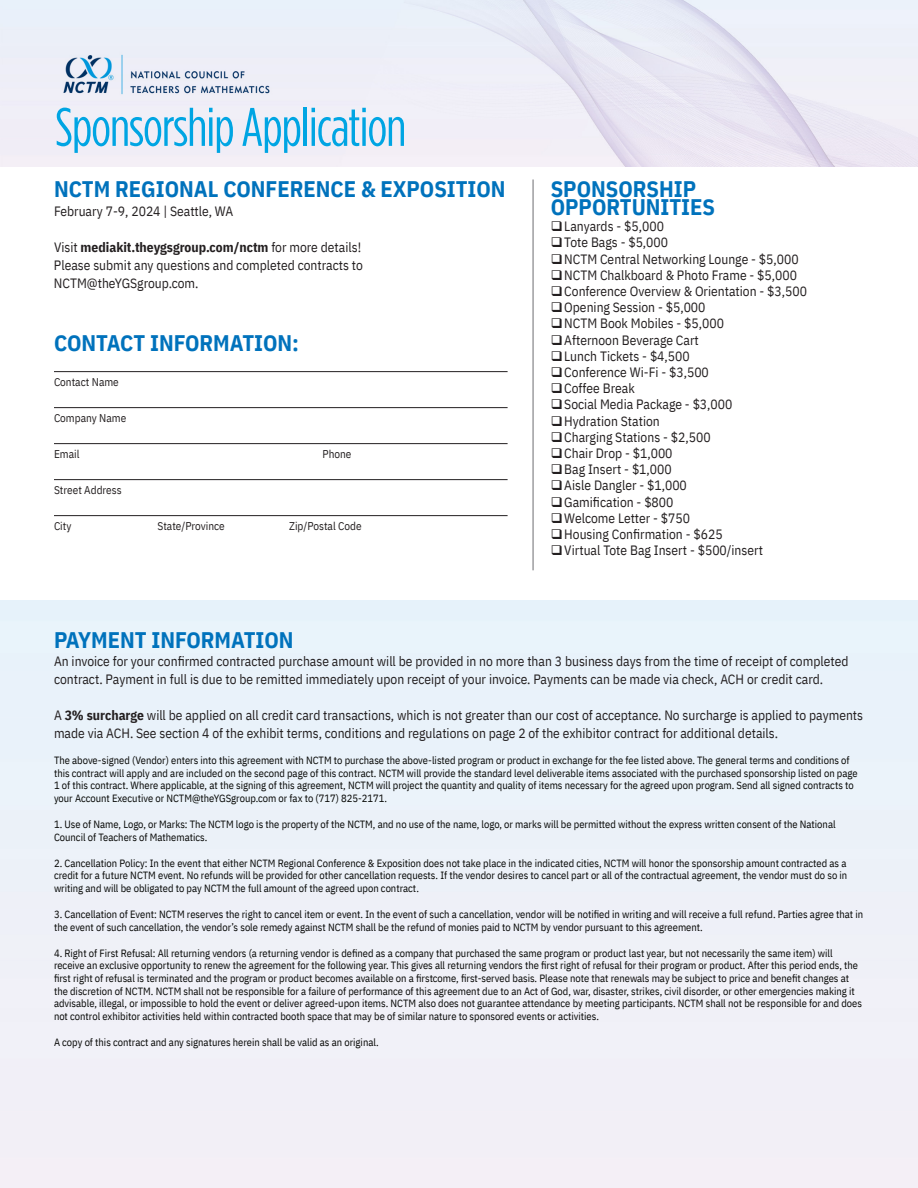
<style>
.page{position:relative;width:918px;height:1188px;background:#fff}
.page>*{position:absolute;margin:0;border:0;box-sizing:border-box;transform-origin:0 0}
.t1{font:54px "Gotham Condensed";letter-spacing:-.02em;color:#00a5e3}
.Column_Body{font:700 22.5px/18px "IBM Plex Sans Cond";color:#0072bc}
.Column_Body-2{font:13.5px/18px "IBM Plex Sans Cond";color:#231f20}
.Column_Body-3{font:700 13.5px "IBM Plex Sans Cond";color:#231f20}
.t2{font:11.25px "IBM Plex Sans Cond";color:#231f20}
.t3{font:10.5px/12.6px "IBM Plex Sans Cond";color:#040503}
.s1{font-weight:400}
.s2{font-weight:700}
</style>
<div class="page">
<img style="left:0;top:0;width:918px;height:166px">
<hr style="left:54px;top:371px;width:454px;height:1px;background:#231f20">
<hr style="left:54px;top:407px;width:454px;height:1px;background:#231f20">
<hr style="left:54px;top:443px;width:454px;height:1px;background:#231f20">
<hr style="left:54px;top:479px;width:454px;height:1px;background:#231f20">
<hr style="left:54px;top:515px;width:454px;height:1px;background:#231f20">
<hr style="left:533px;top:180px;width:1px;height:390px;background:#6c6d70">
<img style="left:55px;top:45px;width:225px;height:58px">
<p class="t1" style="left:55px;top:98px;width:353px">Sponsorship Application</p>
<p class="Column_Body" style="left:54px;top:178px;width:453px">NCTM REGIONAL CONFERENCE &amp; EXPOSITION</p>
<p class="Column_Body-2" style="left:54px;top:201px;width:181px">February 7-9, 2024 | Seattle, WA</p>
<p class="Column_Body-3" style="left:54px;top:236px;width:309px"><span class="s1">Visit</span> mediakit.theygsgroup.com/nctm <span class="s1">for more details!</span></p>
<p class="Column_Body-2" style="left:54px;top:255px;width:310px">Please submit any questions and completed contracts to<br>NCTM@theYGSgroup.com.</p>
<p class="Column_Body" style="left:54px;top:332px;width:247px">CONTACT INFORMATION:</p>
<p class="t2" style="left:54px;top:373px;width:66px">Contact Name</p>
<p class="t2" style="left:54px;top:409px;width:74px">Company Name</p>
<p class="t2" style="left:54px;top:445px;width:27px">Email</p>
<p class="t2" style="left:323px;top:445px;width:30px">Phone</p>
<p class="t2" style="left:54px;top:481px;width:69px">Street Address</p>
<p class="t2" style="left:54px;top:517px;width:19px">City</p>
<p class="t2" style="left:157px;top:517px;width:69px">State/Province</p>
<p class="t2" style="left:289px;top:517px;width:74px">Zip/Postal Code</p>
<p class="Column_Body" style="left:551px;top:178px;width:166px">SPONSORSHIP<br>OPPORTUNITIES</p>
<p class="Column_Body-2" style="left:551px;top:216px;width:115px">❑Lanyards - $5,000</p>
<p class="Column_Body-2" style="left:551px;top:233px;width:119px">❑Tote Bags - $5,000</p>
<p class="Column_Body-2" style="left:551px;top:249px;width:249px">❑NCTM Central Networking Lounge - $5,000</p>
<p class="Column_Body-2" style="left:551px;top:265px;width:248px">❑NCTM Chalkboard &amp; Photo Frame - $5,000</p>
<p class="Column_Body-2" style="left:551px;top:281px;width:258px">❑Conference Overview &amp; Orientation - $3,500</p>
<p class="Column_Body-2" style="left:551px;top:297px;width:156px">❑Opening Session - $5,000</p>
<p class="Column_Body-2" style="left:551px;top:314px;width:175px">❑NCTM Book Mobiles - $5,000</p>
<p class="Column_Body-2" style="left:551px;top:330px;width:150px">❑Afternoon Beverage Cart</p>
<p class="Column_Body-2" style="left:551px;top:346px;width:140px">❑Lunch Tickets - $4,500</p>
<p class="Column_Body-2" style="left:551px;top:362px;width:160px">❑Conference Wi-Fi - $3,500</p>
<p class="Column_Body-2" style="left:551px;top:378px;width:85px">❑Coffee Break</p>
<p class="Column_Body-2" style="left:551px;top:395px;width:183px">❑Social Media Package - $3,000</p>
<p class="Column_Body-2" style="left:551px;top:411px;width:111px">❑Hydration Station</p>
<p class="Column_Body-2" style="left:551px;top:427px;width:161px">❑Charging Stations - $2,500</p>
<p class="Column_Body-2" style="left:551px;top:443px;width:123px">❑Chair Drop - $1,000</p>
<p class="Column_Body-2" style="left:551px;top:459px;width:122px">❑Bag Insert - $1,000</p>
<p class="Column_Body-2" style="left:551px;top:476px;width:138px">❑Aisle Dangler - $1,000</p>
<p class="Column_Body-2" style="left:551px;top:492px;width:124px">❑Gamification - $800</p>
<p class="Column_Body-2" style="left:551px;top:508px;width:141px">❑Welcome Letter - $750</p>
<p class="Column_Body-2" style="left:551px;top:524px;width:173px">❑Housing Confirmation - $625</p>
<p class="Column_Body-2" style="left:551px;top:540px;width:214px">❑Virtual Tote Bag Insert - $500/insert</p>
<p class="Column_Body" style="left:54px;top:629px;width:241px">PAYMENT INFORMATION</p>
<p class="Column_Body-2" style="left:54px;top:651px;width:796px">An invoice for your confirmed contracted purchase amount will be provided in no more than 3 business days from the time of receipt of completed contract. Payment in full is due to be remitted immediately upon receipt of your invoice. Payments can be made via check, ACH or credit card.</p>
<p class="Column_Body-2" style="left:54px;top:705px;width:811px">A <span class="s2">3% surcharge</span> will be applied on all credit card transactions, which is not greater than our cost of acceptance. No surcharge is applied to payments made via ACH. See section 4 of the exhibit terms, conditions and regulations on page 2 of the exhibitor contract for additional details.</p>
<p class="t3" style="left:54px;top:753px;width:805px">The above-signed (Vendor) enters into this agreement with NCTM to purchase the above-listed program or product in exchange for the fee listed above. The general terms and conditions of this contract will apply and are included on the second page of this contract. NCTM will provide the standard level deliverable items associated with the purchased sponsorship listed on page 1 of this contract. Where applicable, at the signing of this agreement, NCTM will project the quantity and quality of items necessary for the agreed upon program. Send all signed contracts to your Account Executive or NCTM@theYGSgroup.com or fax to (717) 825-2171.</p>
<p class="t3" style="left:54px;top:817px;width:783px">1. Use of Name, Logo, or Marks: The NCTM logo is the property of the NCTM, and no use of the name, logo, or marks will be permitted without the express written consent of the National<br>Council of Teachers of Mathematics.</p>
<p class="t3" style="left:54px;top:856px;width:795px;text-align:justify">2. Cancellation Policy: In the event that either NCTM Regional Conference &amp; Exposition does not take place in the indicated cities, NCTM will honor the sponsorship amount contracted as a credit for a future NCTM event. No refunds will be provided for other cancellation requests. If the vendor desires to cancel part or all of the contractual agreement, the vendor must do so in writing and will be obligated to pay NCTM the full amount of the agreed upon contract.</p>
<p class="t3" style="left:54px;top:907px;width:811px">3. Cancellation of Event: NCTM reserves the right to cancel item or event. In the event of such a cancellation, vendor will be notified in writing and will receive a full refund. Parties agree that in the event of such cancellation, the vendor’s sole remedy against NCTM shall be the refund of monies paid to NCTM by vendor pursuant to this agreement.</p>
<p class="t3" style="left:54px;top:946px;width:810px">4. Right of First Refusal: All returning vendors (a returning vendor is defined as a company that purchased the same program or product last year, but not necessarily the same item) will receive an exclusive opportunity to renew the agreement for the following year. This gives all returning vendors the first right of refusal for their program or product. After this period ends, the first right of refusal is terminated and the program or product becomes available on a firstcome, first-served basis. Please note that renewals may be subject to price and benefit changes at the discretion of NCTM. NCTM shall not be responsible for a failure of performance of this agreement due to an Act of God, war, disaster, strikes, civil disorder, or other emergencies making it advisable, illegal, or impossible to hold the event or deliver agreed-upon items. NCTM also does not guarantee attendance by meeting participants. NCTM shall not be responsible for and does not control exhibitor activities held within contracted booth space that may be of similar nature to sponsored events or activities.</p>
<p class="t3" style="left:54px;top:1035px;width:326px">A copy of this contract and any signatures herein shall be valid as an original.</p>
</div>
